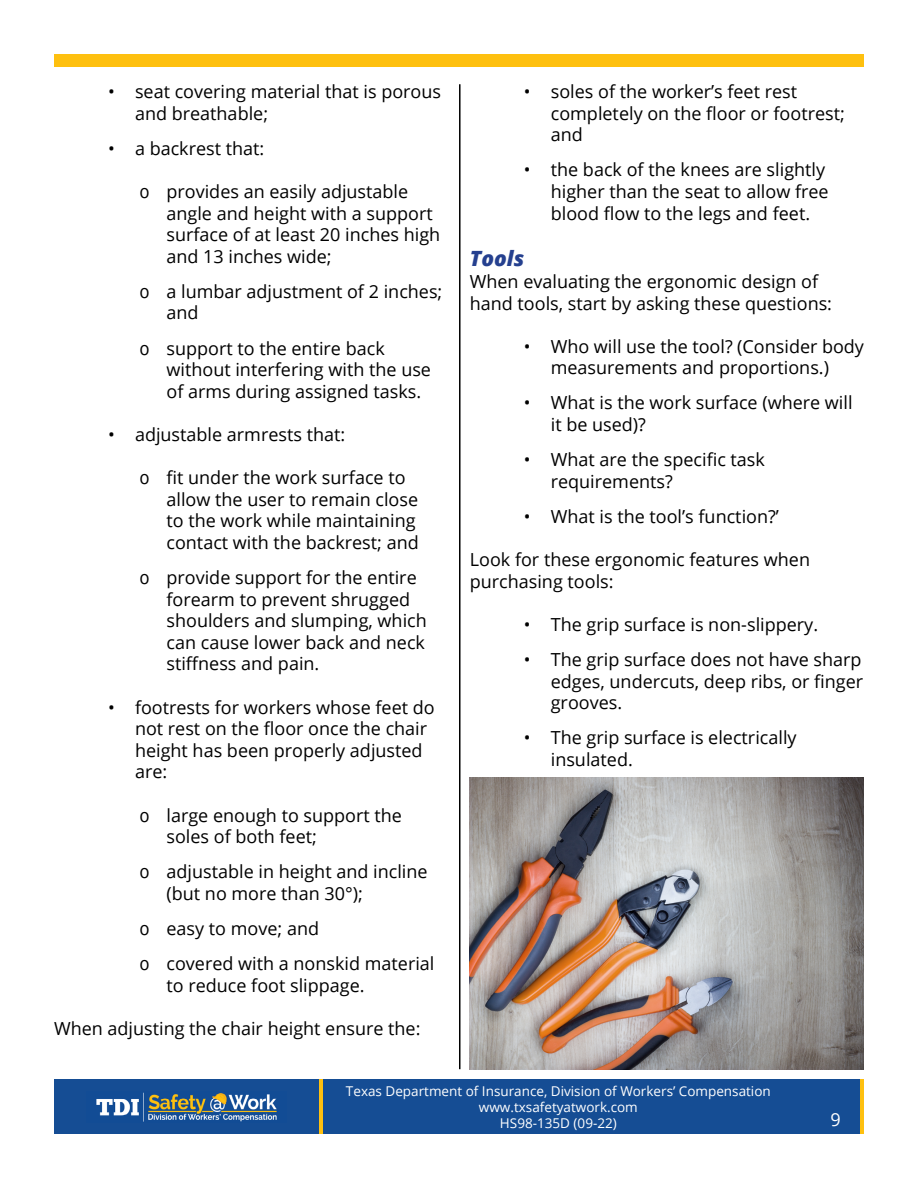
<style>
.page{position:relative;width:918px;height:1188px;background:#fff}
.page>*{position:absolute;margin:0;border:0;box-sizing:border-box;transform-origin:0 0}
.t1{font:italic 800 21px "Open Sans";color:#25408f}
.t2{font:18px/21.6px "Open Sans";color:#000}
.t3{font:18px "Open Sans";color:#fff}
.t4{font:13.5px/16.2px "Open Sans";color:#fff;text-align:center}
</style>
<div class="page">
<img style="left:470px;top:778px;width:394px;height:291px">
<div style="left:54px;top:1080px;width:810px;height:54px;background:#154d94"></div>
<img style="left:96px;top:1092px;width:181px;height:30px">
<hr style="left:860px;top:1080px;width:4px;height:54px;background:#fec00f">
<hr style="left:319px;top:1080px;width:4px;height:54px;background:#fec00f">
<hr style="left:459px;top:84px;width:2px;height:985px;background:#000">
<div style="left:54px;top:54px;width:810px;height:13px;background:#fec00f"></div>
<p class="t2" style="left:135px;top:80px;width:308px;text-indent:-27px">• seat covering material that is porous and breathable;</p>
<p class="t2" style="left:108px;top:137px;width:158px">• a backrest that:</p>
<p class="t2" style="left:166px;top:180px;width:275px;text-indent:-27px">΃ provides an easily adjustable angle and height with a support surface of at least 20 inches high and 13 inches wide;</p>
<p class="t2" style="left:166px;top:280px;width:277px;text-indent:-27px">΃ a lumbar adjustment of 2 inches; and</p>
<p class="t2" style="left:166px;top:337px;width:266px;text-indent:-27px">΃ support to the entire back without interfering with the use of arms during assigned tasks.</p>
<p class="t2" style="left:108px;top:423px;width:239px">• adjustable armrests that:</p>
<p class="t2" style="left:166px;top:466px;width:254px;text-indent:-27px">΃ fit under the work surface to allow the user to remain close to the work while maintaining contact with the backrest; and</p>
<p class="t2" style="left:166px;top:566px;width:262px;text-indent:-27px">΃ provide support for the entire forearm to prevent shrugged shoulders and slumping, which can cause lower back and neck stiffness and pain.</p>
<p class="t2" style="left:135px;top:696px;width:301px;text-indent:-27px">• footrests for workers whose feet do not rest on the floor once the chair height has been properly adjusted are:</p>
<p class="t2" style="left:167px;top:804px;width:237px;text-indent:-27px">΃ large enough to support the soles of both feet;</p>
<p class="t2" style="left:167px;top:861px;width:263px;text-indent:-27px">΃ adjustable in height and incline (but no more than 30°);</p>
<p class="t2" style="left:140px;top:910px;width:296px;line-height:35.1px">΃ easy to move; and<br>΃ covered with a nonskid material</p>
<p class="t2" style="left:167px;top:974px;width:200px">to reduce foot slippage.</p>
<p class="t2" style="left:54px;top:1017px;width:368px">When adjusting the chair height ensure the:</p>
<p class="t2" style="left:551px;top:80px;width:296px;text-indent:-27px">• soles of the worker’s feet rest completely on the floor or footrest; and</p>
<p class="t2" style="left:551px;top:159px;width:279px;text-indent:-27px">• the back of the knees are slightly higher than the seat to allow free blood flow to the legs and feet.</p>
<p class="t1" style="left:470px;top:243px;width:56px">Tools</p>
<p class="t2" style="left:470px;top:270px;width:364px">When evaluating the ergonomic design of hand tools, start by asking these questions:</p>
<p class="t2" style="left:524px;top:335px;width:342px;text-align:center">• Who will use the tool? (Consider body measurements and proportions.)</p>
<p class="t2" style="left:551px;top:392px;width:303px;text-indent:-27px">• What is the work surface (where will it be used)?</p>
<p class="t2" style="left:551px;top:448px;width:216px;text-indent:-27px">• What are the specific task requirements?</p>
<p class="t2" style="left:524px;top:505px;width:257px">• What is the tool’s function?’</p>
<p class="t2" style="left:470px;top:548px;width:342px">Look for these ergonomic features when purchasing tools:</p>
<p class="t2" style="left:524px;top:613px;width:296px">• The grip surface is non-slippery.</p>
<p class="t2" style="left:551px;top:648px;width:314px;text-align:justify;text-indent:-27px">• The grip surface does not have sharp edges, undercuts, deep ribs, or finger grooves.</p>
<p class="t2" style="left:551px;top:726px;width:247px;text-indent:-27px">• The grip surface is electrically insulated.</p>
<p class="t4" style="left:346px;top:1082px;width:426px">Texas Department of Insurance, Division of Workers’ Compensation www.txsafetyatwork.com<br>HS98-135D (09-22)</p>
<p class="t3" style="left:831px;top:1107px;width:12px">9</p>
</div>
